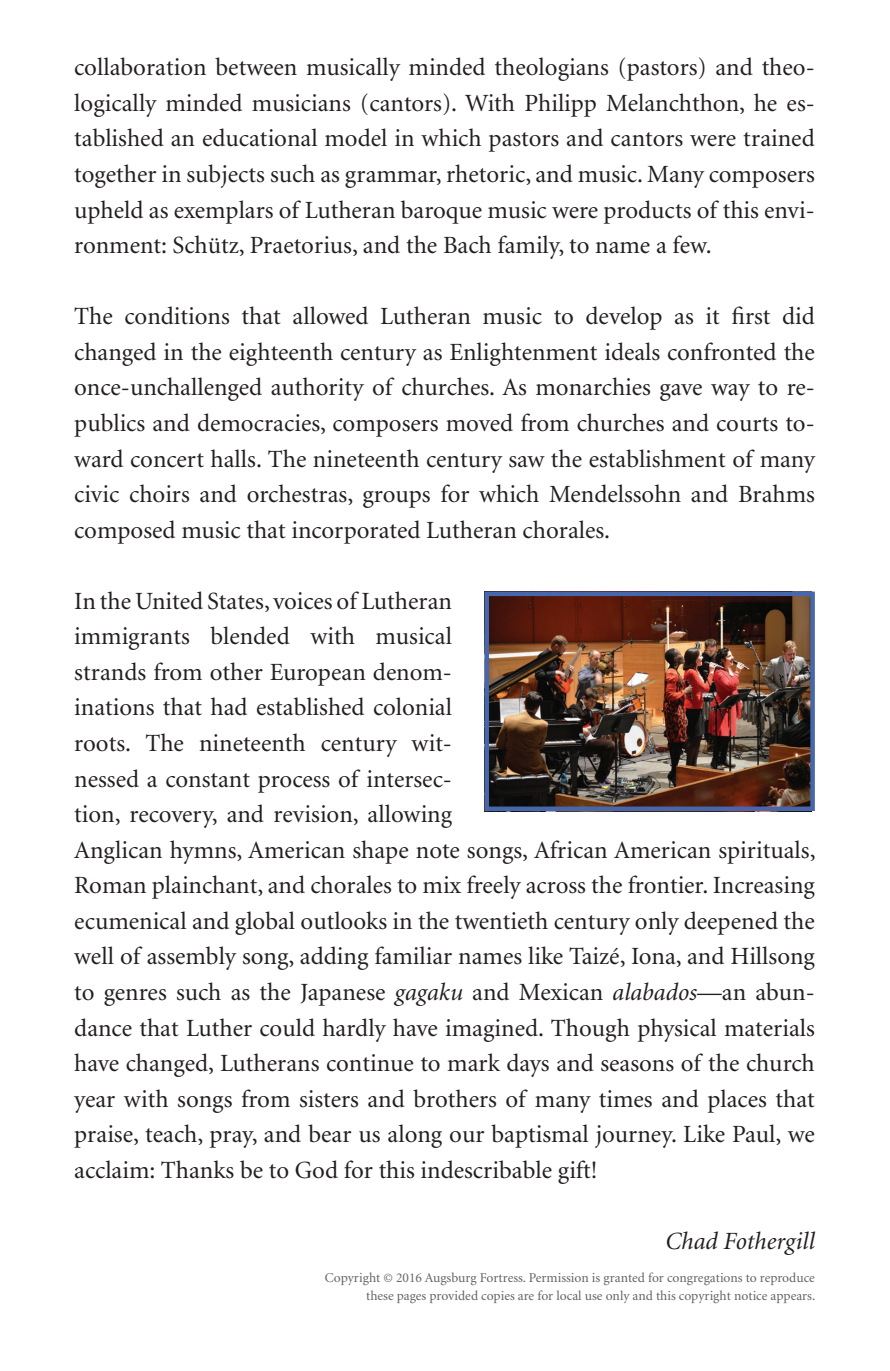
<style>
.page{position:relative;width:890px;height:1371px;background:#fff}
.page>*{position:absolute;margin:0;border:0;box-sizing:border-box;transform-origin:0 0}
.t1{font:24.75px/35.6px "Minion";color:#231f20;text-align:justify}
.t2{font:italic 24.75px "Minion";color:#231f20}
.t3{font:13.5px/18px "Minion";color:#636366;text-align:right}
.s1{font-style:italic}
</style>
<div class="page">
<img style="left:489px;top:596px;width:320px;height:210px">
<div style="left:484px;top:591px;width:330px;height:220px;border:4px solid #4667ab"></div>
<p class="t1" style="left:74px;top:51px;width:742px">collaboration between musically minded theologians (pastors) and theo&shy;logically minded musicians (cantors). With Philipp Melanchthon, he es&shy;tablished an educational model in which pastors and cantors were trained together in subjects such as grammar, rhetoric, and music. Many composers upheld as exemplars of Lutheran baroque music were products of this envi&shy;ronment: Schütz, Praetorius, and the Bach family, to name a few.</p>
<p class="t1" style="left:74px;top:299px;width:742px">The conditions that allowed Lutheran music to develop as it first did changed in the eighteenth century as Enlightenment ideals confronted the once-unchallenged authority of churches. As monarchies gave way to re&shy;publics and democracies, composers moved from churches and courts to&shy;ward concert halls. The nineteenth century saw the establishment of many civic choirs and orchestras, groups for which Mendelssohn and Brahms composed music that incorporated Lutheran chorales.</p>
<p class="t1" style="left:74px;top:584px;width:742px;text-align:left">In the United States, voices of Lutheran<br>immigrants blended with musical<br>strands from other European denom-<br>inations that had established colonial<br>roots. The nineteenth century wit-<br>nessed a constant process of intersec-<br>tion, recovery, and revision, allowing<br>Anglican hymns, American shape note songs, African American spirituals, Roman plainchant, and chorales to mix freely across the frontier. Increasing ecumenical and global outlooks in the twentieth century only deepened the well of assembly song, adding familiar names like Taizé, Iona, and Hillsong to genres such as the Japanese <span class="s1">gagaku</span> and Mexican <span class="s1">alabados</span>—an abun&shy;dance that Luther could hardly have imagined. Though physical materials have changed, Lutherans continue to mark days and seasons of the church year with songs from sisters and brothers of many times and places that praise, teach, pray, and bear us along our baptismal journey. Like Paul, we acclaim: Thanks be to God for this indescribable gift!</p>
<p class="t2" style="left:665px;top:1228px;width:151px">Chad Fothergill</p>
<p class="t3" style="left:325px;top:1268px;width:491px">Copyright © 2016 Augsburg Fortress. Permission is granted for congregations to reproduce these pages provided copies are for local use only and this copyright notice appears.</p>
</div>
